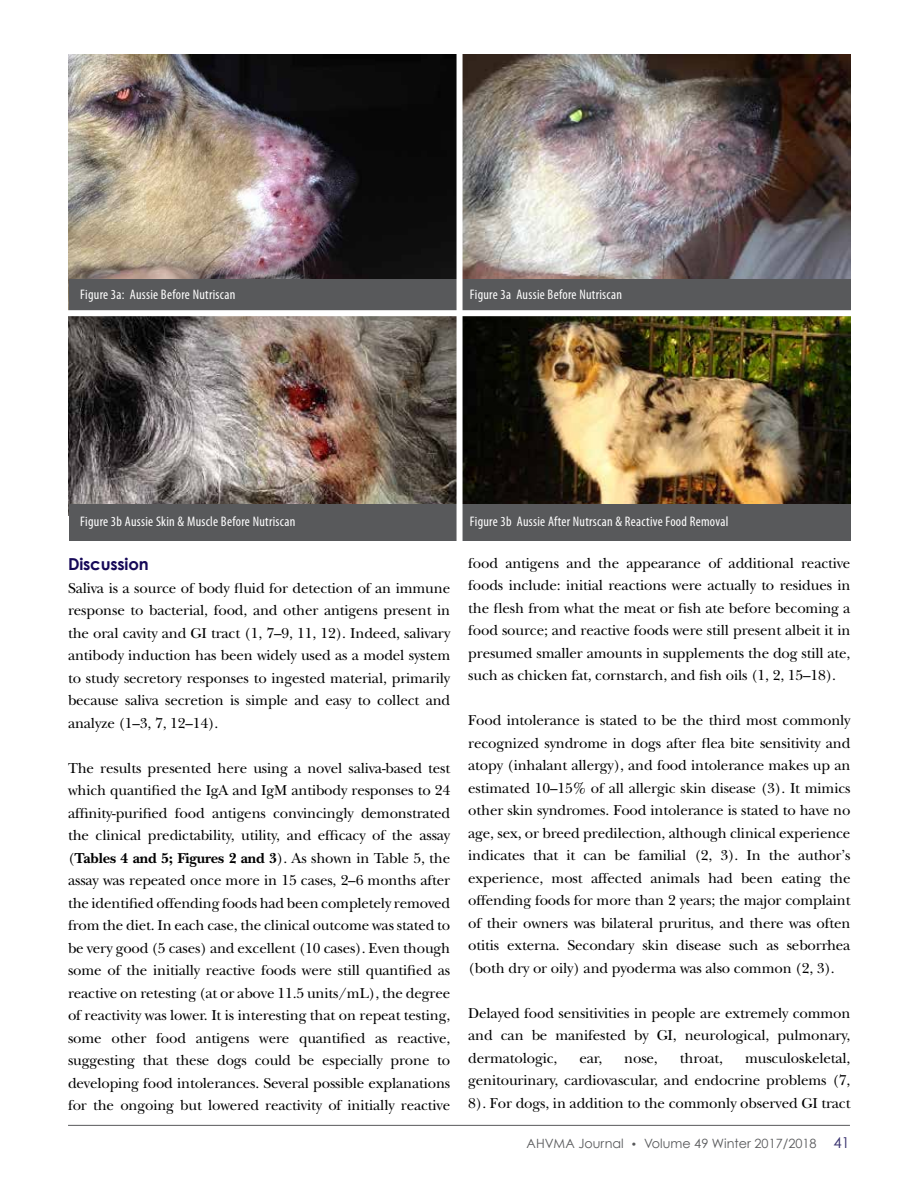
<style>
.page{position:relative;width:918px;height:1188px;background:#fff}
.page>*{position:absolute;margin:0;border:0;box-sizing:border-box;transform-origin:0 0}
.t1{font:700 16.5px "Century Gothic";letter-spacing:-.01em;color:#160958}
.t2{font:15px/22.5px "New Baskerville Std";letter-spacing:-.01em;color:#000;text-align:justify}
.t3{font:condensed 13.8px "Myriad Pro";letter-spacing:.02em;color:#fff}
.t4{font:12.75px "Century Gothic";color:#58595b}
.s1{font-weight:700}
.s2{font-size:10.5px}
.s3{font-size:15px;color:#37306e}
</style>
<div class="page">
<hr style="left:68px;top:1125px;width:782px;height:1px;background:#58595b">
<img style="left:68px;top:54px;width:782px;height:461px">
<div style="left:69px;top:279px;width:781px;height:37px;background:#58595b"></div>
<div style="left:69px;top:504px;width:781px;height:37px;background:#58595b"></div>
<div style="left:457px;top:46px;width:6px;height:504px;background:#fff"></div>
<div style="left:59px;top:310px;width:818px;height:6px;background:#fff"></div>
<p class="t3" style="left:80px;top:286px;width:156px">Figure 3a: Aussie Before Nutriscan</p>
<p class="t3" style="left:470px;top:286px;width:154px">Figure 3a Aussie Before Nutriscan</p>
<p class="t3" style="left:80px;top:514px;width:216px">Figure 3b Aussie Skin &amp; Muscle Before Nutriscan</p>
<p class="t1" style="left:68px;top:554px;width:82px">Discussion</p>
<p class="t2" style="left:68px;top:577px;width:384px">Saliva is a source of body fluid for detection of an immune response to bacterial, food, and other antigens present in the oral cavity and GI tract (1, 7–9, 11, 12). Indeed, salivary antibody induction has been widely used as a model system to study secretory responses to ingested material, primarily because saliva secretion is simple and easy to collect and analyze (1–3, 7, 12–14).</p>
<p class="t2" style="left:68px;top:757px;width:384px">The results presented here using a novel saliva-based test which quantified the IgA and IgM antibody responses to 24 affinity-purified food antigens convincingly demonstrated the clinical predictability, utility, and efficacy of the assay (<span class="s1">Tables 4 and 5; Figures 2 and 3</span>). As shown in Table 5, the assay was repeated once more in 15 cases, 2–6 months after the identified offending foods had been completely removed from the diet. In each case, the clinical outcome was stated to be very good (5 cases) and excellent (10 cases). Even though some of the initially reactive foods were still quantified as reactive on retesting (at or above 11.5 units/mL), the degree of reactivity was lower. It is interesting that on repeat testing, some other food antigens were quantified as reactive, suggesting that these dogs could be especially prone to developing food intolerances. Several possible explanations for the ongoing but lowered reactivity of initially reactive</p>
<p class="t3" style="left:470px;top:514px;width:260px">Figure 3b Aussie After Nutrscan &amp; Reactive Food Removal</p>
<p class="t2" style="left:468px;top:552px;width:384px">food antigens and the appearance of additional reactive foods include: initial reactions were actually to residues in the flesh from what the meat or fish ate before becoming a food source; and reactive foods were still present albeit it in presumed smaller amounts in supplements the dog still ate, such as chicken fat, cornstarch, and fish oils (1, 2, 15–18).</p>
<p class="t2" style="left:468px;top:709px;width:384px">Food intolerance is stated to be the third most commonly recognized syndrome in dogs after flea bite sensitivity and atopy (inhalant allergy), and food intolerance makes up an estimated 10–15% of all allergic skin disease (3). It mimics other skin syndromes. Food intolerance is stated to have no age, sex, or breed predilection, although clinical experience indicates that it can be familial (2, 3). In the author’s experience, most affected animals had been eating the offending foods for more than 2 years; the major complaint of their owners was bilateral pruritus, and there was often otitis externa. Secondary skin disease such as seborrhea (both dry or oily) and pyoderma was also common (2, 3).</p>
<p class="t2" style="left:468px;top:1002px;width:384px">Delayed food sensitivities in people are extremely common and can be manifested by GI, neurological, pulmonary, dermatologic,</p>
<p class="t2" style="left:468px;top:1047px;width:384px;text-indent:277px">musculoskeletal, genitourinary, cardiovascular, and endocrine problems (7, 8). For dogs, in addition to the commonly observed GI tract</p>
<p class="t2" style="left:579px;top:1047px;width:24px">ear,</p>
<p class="t2" style="left:624px;top:1047px;width:35px">nose,</p>
<p class="t2" style="left:680px;top:1047px;width:45px">throat,</p>
<p class="t4" style="left:527px;top:1136px;width:325px">AHVMA Journal <span class="s2">•</span> Volume 49 Winter 2017/2018 <span class="s3">41</span></p>
</div>
